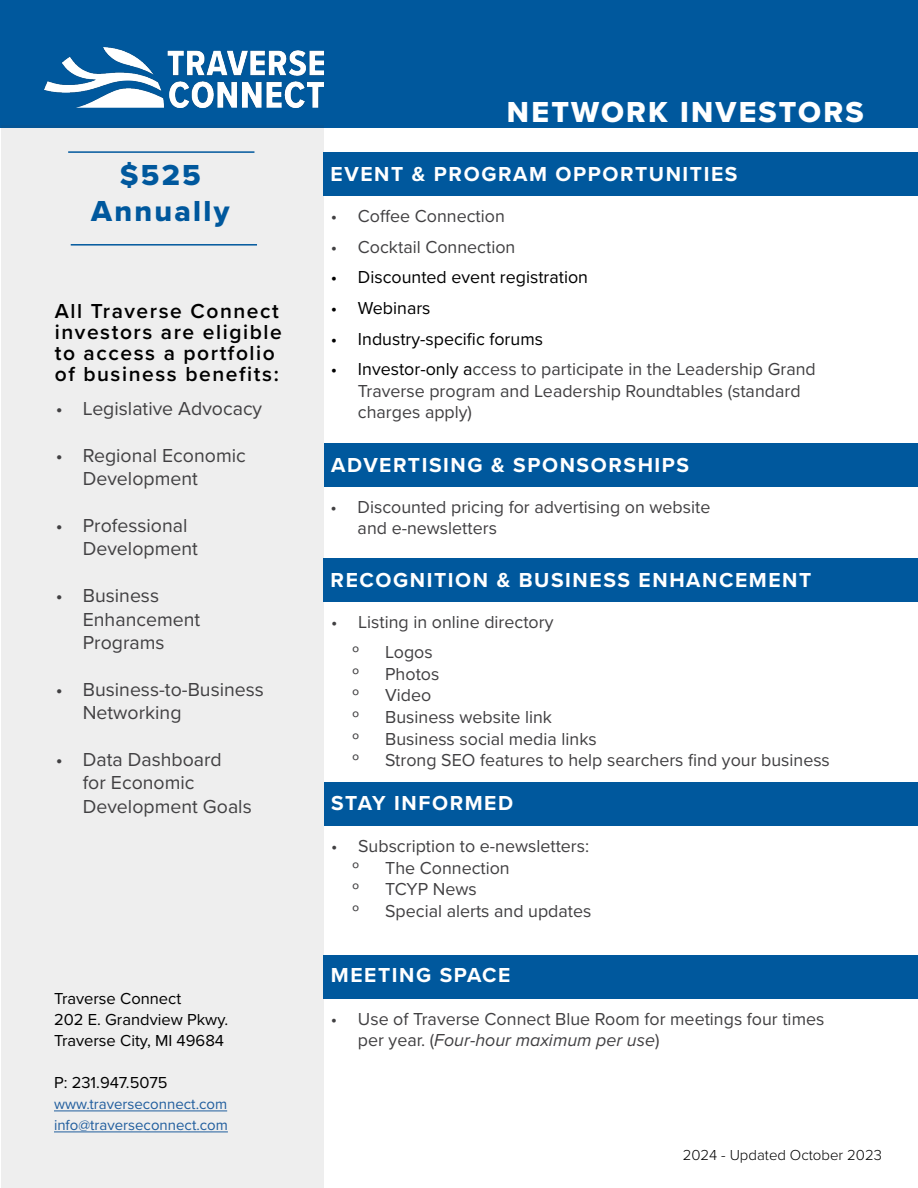
<style>
.page{position:relative;width:918px;height:1188px;background:#fff}
.page>*{position:absolute;margin:0;border:0;box-sizing:border-box;transform-origin:0 0}
.t1{font:30px "Proxima Nova Extrabld";letter-spacing:.075em;color:#fff}
.t2{font:30px/36px "Proxima Nova Extrabld";letter-spacing:.075em;color:#00589d;text-align:center}
.t3{font:700 21px "Proxima Nova";letter-spacing:.075em;color:#fff}
.t4{font:600 21px/21px "Proxima Nova";letter-spacing:.075em;color:#000}
.t5{font:19.5px/23.4px "Proxima Nova";color:#414042}
.t6{font:18px/21.6px "Proxima Nova";color:#414042}
.t7{font:18px "Proxima Nova";color:#000}
.t8{font:16.5px/21px "Proxima Nova";color:#000}
.t9{font:15px/21px "Proxima Nova";color:#215e9e}
.t10{font:300 15px "Proxima Nova";color:#000}
.s1{color:#000}
.s2{font-style:italic}
</style>
<div class="page">
<div style="left:0;top:0;width:918px;height:128px;background:#00589d"></div>
<div style="left:1px;top:125px;width:323px;height:1063px;background:#eee"></div>
<hr style="left:68px;top:151px;width:186px;height:2px;background:#00589d">
<hr style="left:71px;top:244px;width:186px;height:2px;background:#00589d">
<div style="left:324px;top:153px;width:594px;height:43px;background:#00589d"></div>
<div style="left:324px;top:443px;width:594px;height:44px;background:#00589d"></div>
<div style="left:324px;top:558px;width:594px;height:43px;background:#00589d"></div>
<div style="left:324px;top:783px;width:594px;height:43px;background:#00589d"></div>
<div style="left:324px;top:955px;width:594px;height:43px;background:#00589d"></div>
<hr style="left:54px;top:1111px;width:173px;height:1px;background:#215e9e">
<hr style="left:54px;top:1132px;width:174px;height:1px;background:#215e9e">
<img style="left:45px;top:48px;width:279px;height:60px">
<h1 class="t2" style="left:91px;top:156px;width:140px">$525<br>Annually</h1>
<p class="t4" style="left:55px;top:300px;width:229px">All Traverse Connect investors are eligible to access a portfolio of business benefits:</p>
<p class="t5" style="left:56px;top:396px;width:208px">• Legislative Advocacy</p>
<p class="t5" style="left:83px;top:443px;width:165px;text-indent:-27px">• Regional Economic<br>Development</p>
<p class="t5" style="left:83px;top:513px;width:117px;text-indent:-27px">• Professional<br>Development</p>
<p class="t5" style="left:83px;top:583px;width:119px;text-indent:-27px">• Business<br>Enhancement<br>Programs</p>
<p class="t5" style="left:83px;top:677px;width:183px;text-indent:-27px">• Business-to-Business<br>Networking</p>
<p class="t5" style="left:83px;top:747px;width:170px;text-indent:-27px">• Data Dashboard<br>for Economic<br>Development Goals</p>
<p class="t8" style="left:54px;top:987px;width:176px">Traverse Connect<br>202 E. Grandview Pkwy.<br>Traverse City, MI 49684</p>
<p class="t8" style="left:54px;top:1071px;width:115px">P: 231.947.5075</p>
<p class="t9" style="left:54px;top:1092px;width:175px">www.traverseconnect.com info@traverseconnect.com</p>
<h1 class="t1" style="left:507px;top:89px;width:358px">NETWORK INVESTORS</h1>
<p class="t3" style="left:331px;top:159px;width:408px">EVENT &amp; PROGRAM OPPORTUNITIES</p>
<p class="t6" style="left:331px;top:205px;width:175px">• Coffee Connection</p>
<p class="t6" style="left:331px;top:235px;width:186px">• Cocktail Connection</p>
<p class="t7" style="left:331px;top:264px;width:259px">• Discounted event registration</p>
<p class="t7" style="left:331px;top:295px;width:101px">• Webinars</p>
<p class="t7" style="left:331px;top:325px;width:214px">• Industry-specific forums</p>
<p class="t6" style="left:358px;top:358px;width:459px;text-indent:-27px"><span class="s1">• Investor-only a</span>ccess to participate in the Leadership Grand<br>Traverse program and Leadership Roundtables (standard charges apply)</p>
<p class="t3" style="left:331px;top:449px;width:360px">ADVERTISING &amp; SPONSORSHIPS</p>
<p class="t6" style="left:358px;top:495px;width:354px;text-indent:-27px">• Discounted pricing for advertising on website and e-newsletters</p>
<p class="t3" style="left:331px;top:564px;width:482px">RECOGNITION &amp; BUSINESS ENHANCEMENT</p>
<p class="t6" style="left:352px;top:606px;width:203px;line-height:30.6px;text-indent:-21px">• Listing in online directory º</p>
<p class="t6" style="left:385px;top:641px;width:49px">Logos</p>
<p class="t6" style="left:352px;top:662px;width:9px">º</p>
<p class="t6" style="left:385px;top:662px;width:56px">Photos</p>
<p class="t6" style="left:352px;top:684px;width:9px">º</p>
<p class="t6" style="left:385px;top:684px;width:48px">Video</p>
<p class="t6" style="left:352px;top:705px;width:9px">º</p>
<p class="t6" style="left:385px;top:705px;width:168px">Business website link</p>
<p class="t6" style="left:352px;top:727px;width:9px">º</p>
<p class="t6" style="left:385px;top:727px;width:213px">Business social media links</p>
<p class="t6" style="left:352px;top:749px;width:9px">º</p>
<p class="t6" style="left:385px;top:749px;width:446px">Strong SEO features to help searchers find your business</p>
<p class="t3" style="left:331px;top:787px;width:184px">STAY INFORMED</p>
<p class="t6" style="left:352px;top:835px;width:239px;text-indent:-21px">• Subscription to e-newsletters: º</p>
<p class="t6" style="left:385px;top:856px;width:126px">The Connection</p>
<p class="t6" style="left:352px;top:878px;width:9px">º</p>
<p class="t6" style="left:385px;top:878px;width:93px">TCYP News</p>
<p class="t6" style="left:352px;top:899px;width:9px">º</p>
<p class="t6" style="left:385px;top:899px;width:208px">Special alerts and updates</p>
<p class="t3" style="left:331px;top:960px;width:181px">MEETING SPACE</p>
<p class="t6" style="left:358px;top:1007px;width:468px;text-indent:-27px">• Use of Traverse Connect Blue Room for meetings four times per year. (<span class="s2">Four-hour maximum per use</span>)</p>
<p class="t10" style="left:683px;top:1143px;width:201px">2024 - Updated October 2023</p>
</div>
